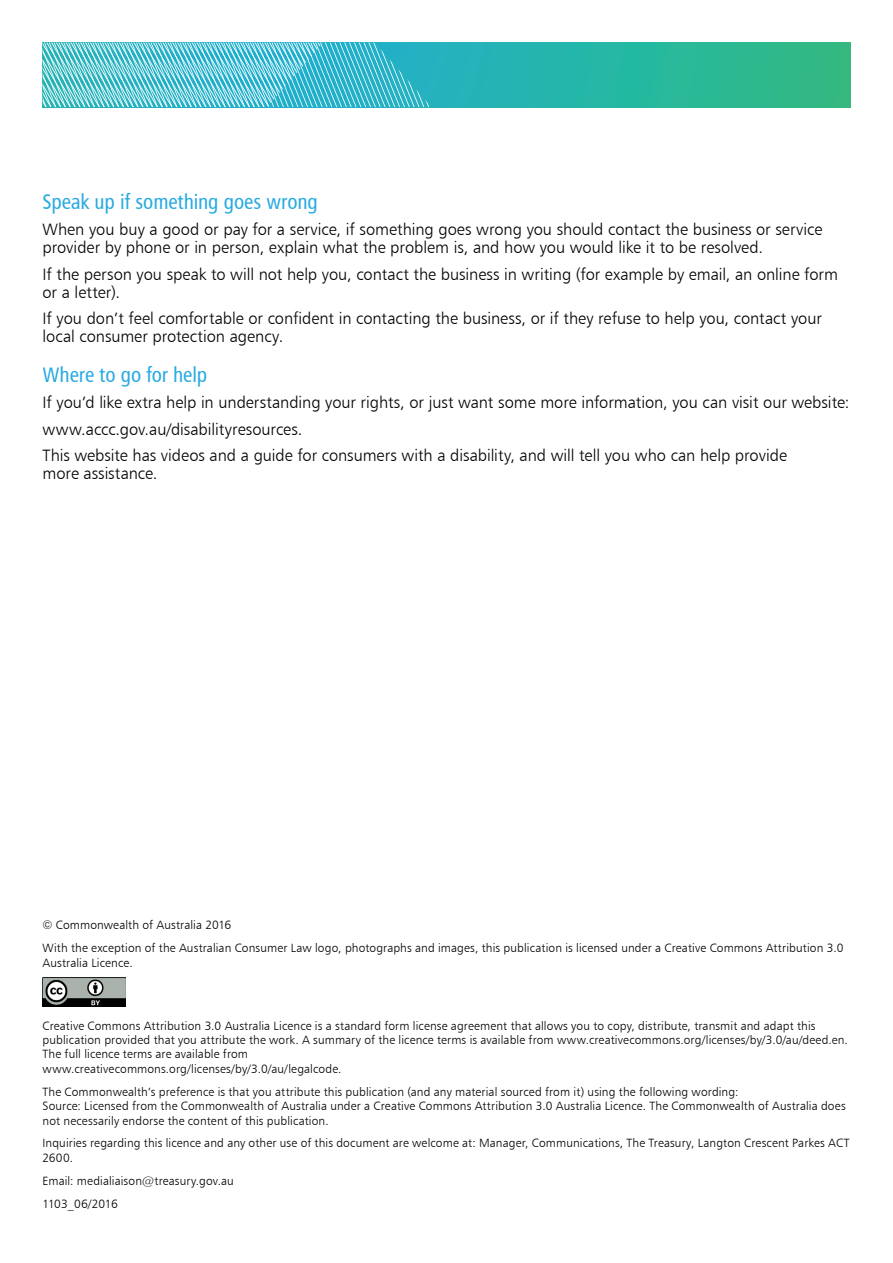
<style>
.page{position:relative;width:893px;height:1263px;background:#fff}
.page>*{position:absolute;margin:0;border:0;box-sizing:border-box;transform-origin:0 0}
.heading_1{font:21px "Humanist 777 BT Roman Condensed B";letter-spacing:-.005em;color:#27aae1}
.body_text{font:16.5px/18px "Humanist 777 BT Light B";color:#000}
.Copyright{font:12px/14.4px "Humanist 777 BT Light B";letter-spacing:.01em;color:#000}
.Copyright-2{font:12px "Humanist 777 BT Light B";letter-spacing:-.025em;color:#000}
</style>
<div class="page">
<svg style="left:431px;top:43px;width:419px;height:64px;background:#29b69f"></svg>
<svg style="left:43px;top:43px;width:388px;height:64px;background:#60c6d5"></svg>
<img style="left:43px;top:978px;width:83px;height:29px">
<p class="heading_1" style="left:43px;top:188px;width:277px">Speak up if something goes wrong</p>
<p class="body_text" style="left:43px;top:220px;width:781px">When you buy a good or pay for a service, if something goes wrong you should contact the business or service provider by phone or in person, explain what the problem is, and how you would like it to be resolved.</p>
<p class="body_text" style="left:43px;top:265px;width:797px">If the person you speak to will not help you, contact the business in writing (for example by email, an online form or a letter).</p>
<p class="body_text" style="left:43px;top:309px;width:781px">If you don’t feel comfortable or confident in contacting the business, or if they refuse to help you, contact your local consumer protection agency.</p>
<p class="heading_1" style="left:43px;top:361px;width:166px">Where to go for help</p>
<p class="body_text" style="left:43px;top:393px;width:808px">If you’d like extra help in understanding your rights, or just want some more information, you can visit our website:</p>
<p class="body_text" style="left:43px;top:420px;width:261px">www.accc.gov.au/disabilityresources.</p>
<p class="body_text" style="left:43px;top:446px;width:746px">This website has videos and a guide for consumers with a disability, and will tell you who can help provide more assistance.</p>
<p class="Copyright" style="left:43px;top:918px;width:190px">© Commonwealth of Australia 2016</p>
<p class="Copyright" style="left:43px;top:941px;width:802px">With the exception of the Australian Consumer Law logo, photographs and images, this publication is licensed under a Creative Commons Attribution 3.0<br>Australia Licence.</p>
<p class="Copyright" style="left:43px;top:1018px;width:807px">Creative Commons Attribution 3.0 Australia Licence is a standard form license agreement that allows you to copy, distribute, transmit and adapt this publication provided that you attribute the work. A summary of the licence terms is available from www.creativecommons.org/licenses/by/3.0/au/deed.en.<br>The full licence terms are available from<br>www.creativecommons.org/licenses/by/3.0/au/legalcode.</p>
<p class="Copyright" style="left:43px;top:1084px;width:805px">The Commonwealth’s preference is that you attribute this publication (and any material sourced from it) using the following wording:<br>Source: Licensed from the Commonwealth of Australia under a Creative Commons Attribution 3.0 Australia Licence. The Commonwealth of Australia does not necessarily endorse the content of this publication.</p>
<p class="Copyright" style="left:43px;top:1136px;width:808px">Inquiries regarding this licence and any other use of this document are welcome at: Manager, Communications, The Treasury, Langton Crescent Parkes ACT<br>2600.</p>
<p class="Copyright" style="left:43px;top:1173px;width:193px">Email: medialiaison@treasury.gov.au</p>
<p class="Copyright-2" style="left:43px;top:1196px;width:77px">1103_06/2016</p>
</div>
